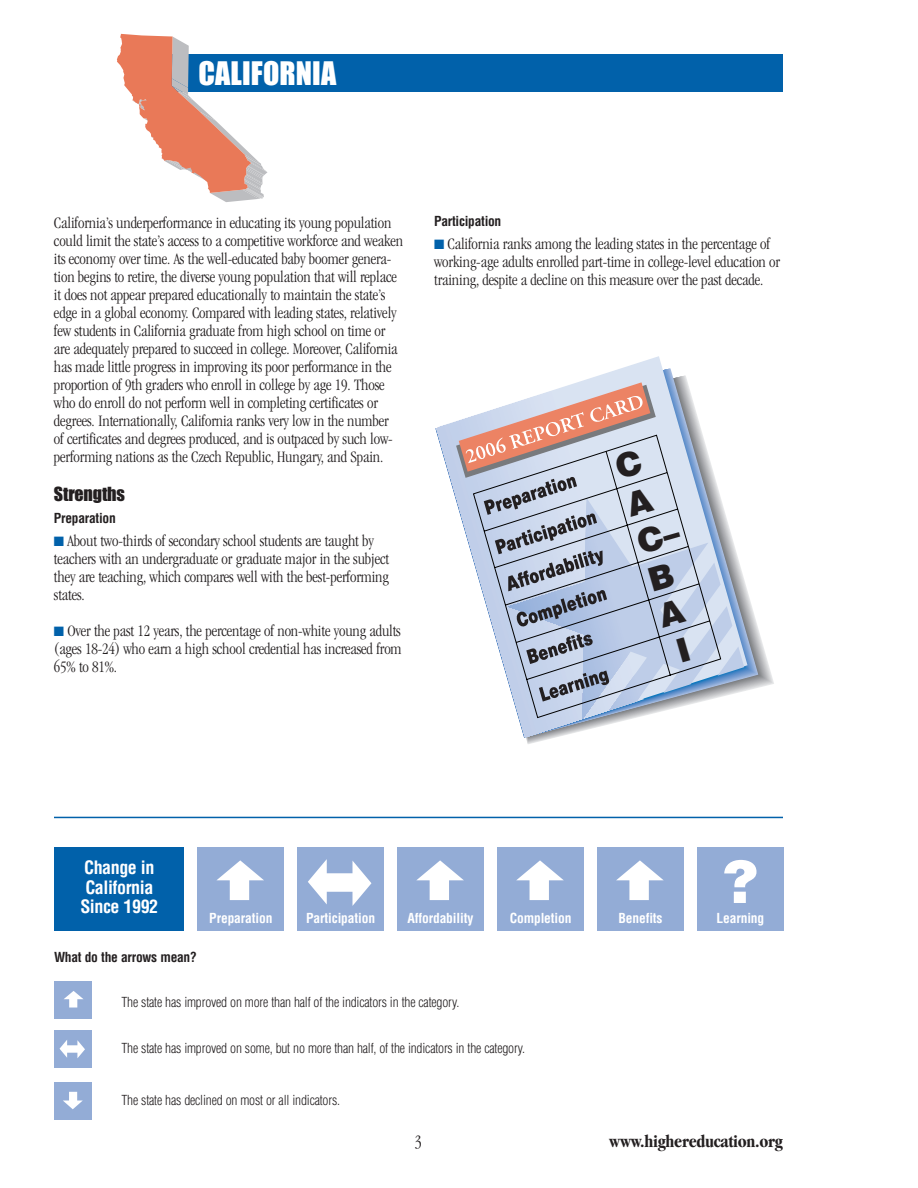
<style>
.page{position:relative;width:918px;height:1188px;background:#fff}
.page>*{position:absolute;margin:0;border:0;box-sizing:border-box;transform-origin:0 0}
.t1{font:900 58.35px "Helvetica";color:#fff}
.t2{font:900 33px/38.7px "Helvetica";color:#231f20}
.t3{font:30px "Impact";letter-spacing:.005em;color:#fff}
.t4{font:700 condensed 18px/19.5px "Helvetica";letter-spacing:-.025em;color:#fff}
.t5{font:700 condensed 18px "Garamond";letter-spacing:-.015em;color:#231f20}
.t6{font:18px "Impact";letter-spacing:-.01em;color:#231f20}
.t7{font:300 condensed 18px "Garamond";color:#231f20}
.t8{font:300 condensed 16.5px/18px "Garamond";letter-spacing:-.01em;color:#231f20}
.t9{font:300 condensed 13.5px "Helvetica";letter-spacing:-.015em;color:#231f20}
.t10{font:700 condensed 13.5px "Helvetica";letter-spacing:-.01em;color:#fff}
.t11{font:700 condensed 13.5px "Helvetica";letter-spacing:-.02em;color:#231f20}
.s1{color:#0161aa}
</style>
<div class="page">
<div style="left:162px;top:54px;width:621px;height:38px;background:#0161aa"></div>
<svg style="left:117px;top:34px;width:150px;height:168px"></svg>
<svg style="left:579px;top:356px;width:169px;height:338px"></svg>
<svg style="left:722px;top:498px;width:10px;height:199px;background:#bac6d7"></svg>
<svg style="left:722px;top:647px;width:22px;height:29px"></svg>
<svg style="left:656px;top:434px;width:66px;height:279px;background:#c0ccdf"></svg>
<svg style="left:436px;top:382px;width:220px;height:355px"></svg>
<div style="left:54px;top:981px;width:38px;height:37px;background:#93acd6"></div>
<svg style="left:64px;top:991px;width:20px;height:17px"></svg>
<div style="left:54px;top:1082px;width:38px;height:38px;background:#93acd6"></div>
<svg style="left:63px;top:1092px;width:20px;height:17px"></svg>
<div style="left:54px;top:1030px;width:38px;height:38px;background:#93acd6"></div>
<svg style="left:60px;top:1040px;width:25px;height:18px"></svg>
<hr style="left:54px;top:817px;width:729px;height:1px;background:#0161aa">
<div style="left:597px;top:847px;width:87px;height:83px;background:#93acd6"></div>
<svg style="left:616px;top:860px;width:48px;height:40px"></svg>
<div style="left:497px;top:847px;width:87px;height:83px;background:#93acd6"></div>
<svg style="left:516px;top:860px;width:48px;height:40px"></svg>
<div style="left:398px;top:847px;width:86px;height:83px;background:#93acd6"></div>
<svg style="left:416px;top:860px;width:48px;height:40px"></svg>
<div style="left:298px;top:847px;width:86px;height:83px;background:#93acd6"></div>
<svg style="left:308px;top:859px;width:63px;height:47px"></svg>
<div style="left:198px;top:847px;width:86px;height:83px;background:#93acd6"></div>
<svg style="left:216px;top:860px;width:48px;height:40px"></svg>
<div style="left:55px;top:847px;width:129px;height:83px;background:#0161aa"></div>
<div style="left:697px;top:847px;width:87px;height:83px;background:#93acd6"></div>
<h3 class="t3" style="left:198px;top:64px;width:139px">CALIFORNIA</h3>
<p class="t8" style="left:54px;top:215px;width:351px">California’s underperformance in educating its young population could limit the state’s access to a competitive workforce and weaken its economy over time. As the well-educated baby boomer genera&shy;tion begins to retire, the diverse young population that will replace it does not appear prepared educationally to maintain the state’s edge in a global economy. Compared with leading states, relatively few students in California graduate from high school on time or are adequately prepared to succeed in college. Moreover, California has made little progress in improving its poor performance in the proportion of 9th graders who enroll in college by age 19. Those who do enroll do not perform well in completing certificates or degrees. Internationally, California ranks very low in the number<br>of certificates and degrees produced, and is outpaced by such low&shy;performing nations as the Czech Republic, Hungary, and Spain.</p>
<p class="t6" style="left:54px;top:488px;width:73px">Strengths</p>
<p class="t11" style="left:54px;top:513px;width:63px">Preparation</p>
<p class="t8" style="left:54px;top:533px;width:337px"><span class="s1">■</span> About two-thirds of secondary school students are taught by teachers with an undergraduate or graduate major in the subject they are teaching, which compares well with the best-performing states.</p>
<p class="t8" style="left:54px;top:623px;width:349px;text-align:justify"><span class="s1">■</span> Over the past 12 years, the percentage of non-white young adults (ages 18-24) who earn a high school credential has increased from 65% to 81%.</p>
<p class="t11" style="left:434px;top:216px;width:69px">Participation</p>
<p class="t8" style="left:434px;top:236px;width:347px"><span class="s1">■</span> California ranks among the leading states in the percentage of working-age adults enrolled part-time in college-level education or training, despite a decline on this measure over the past decade.</p>
<h2 class="t2" style="left:612px;top:452px;width:44px;rotate:-16deg">C<br>A<br>C–<br>B<br>A<br>I</h2>
<p class="t4" style="left:80px;top:859px;width:79px">Change in<br>California<br>Since 1992</p>
<p class="t11" style="left:54px;top:952px;width:144px">What do the arrows mean?</p>
<p class="t10" style="left:209px;top:913px;width:65px">Preparation</p>
<p class="t10" style="left:306px;top:913px;width:70px">Participation</p>
<p class="t10" style="left:407px;top:913px;width:67px">Affordability</p>
<p class="t10" style="left:510px;top:913px;width:63px">Completion</p>
<p class="t10" style="left:619px;top:913px;width:46px">Benefits</p>
<p class="t9" style="left:122px;top:997px;width:339px">The state has improved on more than half of the indicators in the category.</p>
<p class="t9" style="left:122px;top:1043px;width:405px">The state has improved on some, but no more than half, of the indicators in the category.</p>
<p class="t9" style="left:122px;top:1095px;width:220px">The state has declined on most or all indicators.</p>
<h1 class="t1" style="left:723px;top:861px;width:37px">?</h1>
<p class="t10" style="left:717px;top:913px;width:49px">Learning</p>
<p class="t7" style="left:415px;top:1134px;width:9px">3</p>
<p class="t5" style="left:609px;top:1134px;width:175px">www.highereducation.org</p>
</div>
